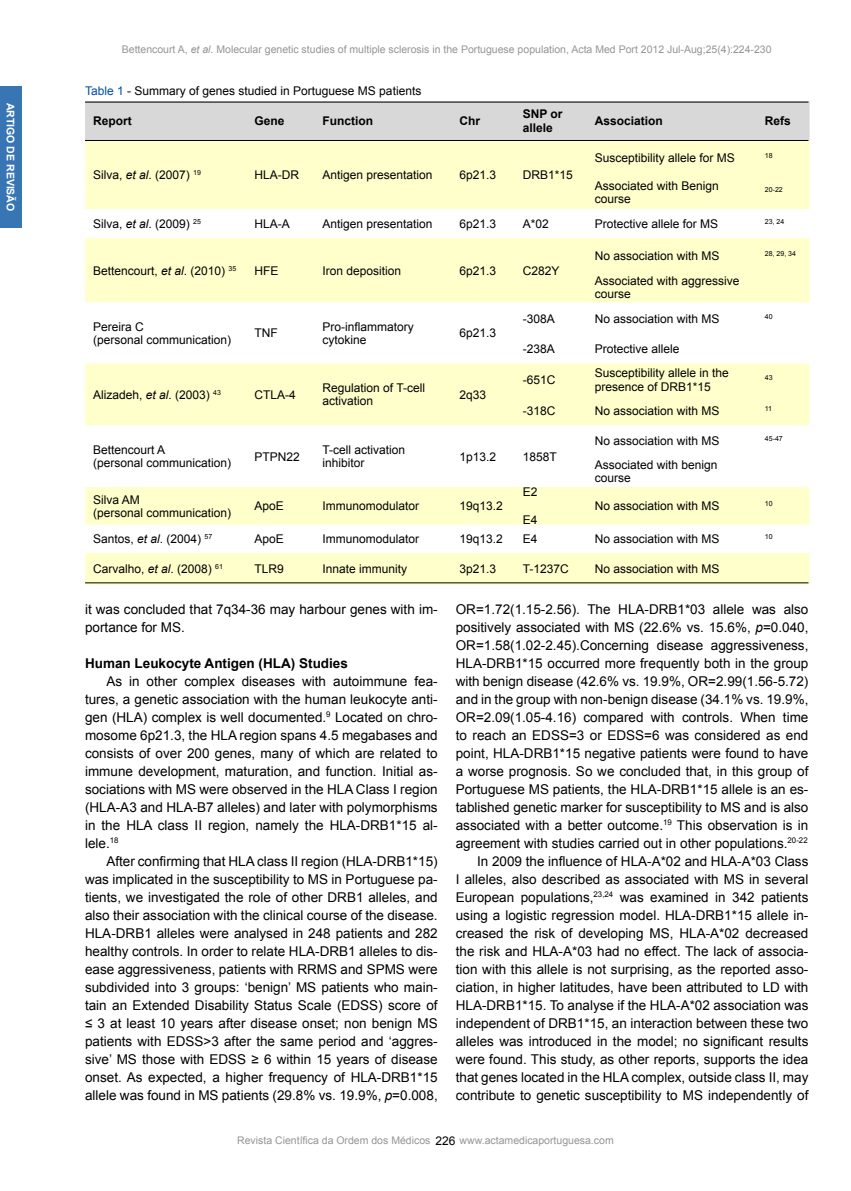
<style>
.page{position:relative;width:851px;height:1191px;background:#fff}
.page>*{position:absolute;margin:0;border:0;box-sizing:border-box;transform-origin:0 0}
.t1{font:13.5px/18px "Arial";color:#000;text-align:justify}
.t2{font:700 13.5px "Arial";color:#000}
.t3{font:12px/13.2px "Arial";color:#000}
.t4{font:700 12px/13.2px "Arial";color:#000}
.t5{font:10.5px "Arial";color:#939598}
.t6{font:700 10.5px "Arial";color:#fff}
.t7{font:7.05px "Arial";color:#000}
.s1{font-style:italic}
.s2{color:#034ea2}
</style>
<div class="page">
<div style="left:85px;top:101px;width:724px;height:39px;background:#d8d8d8"></div>
<svg style="left:85px;top:140px;width:724px;height:445px;fill:#ffc"></svg>
<hr style="left:85px;top:102px;width:723px;height:1px;background:#000">
<hr style="left:85px;top:140px;width:723px;height:1px;background:#000">
<hr style="left:85px;top:582px;width:723px;height:1px;background:#000">
<div style="left:0;top:86px;width:22px;height:142px;background:#3775b4"></div>
<p class="t6" style="left:18px;top:103px;width:110px;rotate:90deg">ARTIGO DE REVISÃO</p>
<p class="t5" style="left:122px;top:43px;width:651px">Bettencourt A, <span class="s1">et al</span>. Molecular genetic studies of multiple sclerosis in the Portuguese population, Acta Med Port 2012 Jul-Aug;25(4):224-230</p>
<p class="t3" style="left:85px;top:84px;width:338px"><span class="s2">Table 1</span> - Summary of genes studied in Portuguese MS patients</p>
<p class="t4" style="left:93px;top:114px;width:40px">Report</p>
<p class="t4" style="left:254px;top:114px;width:32px">Gene</p>
<p class="t4" style="left:322px;top:114px;width:52px">Function</p>
<p class="t4" style="left:459px;top:114px;width:22px">Chr</p>
<p class="t4" style="left:523px;top:108px;width:41px">SNP or allele</p>
<p class="t4" style="left:595px;top:114px;width:70px">Association</p>
<p class="t4" style="left:765px;top:114px;width:28px">Refs</p>
<p class="t3" style="left:93px;top:168px;width:109px">Silva, <span class="s1">et al</span>. (2007) <sup>19</sup></p>
<p class="t3" style="left:254px;top:168px;width:46px">HLA-DR</p>
<p class="t3" style="left:322px;top:168px;width:112px">Antigen presentation</p>
<p class="t3" style="left:459px;top:168px;width:38px">6p21.3</p>
<p class="t3" style="left:523px;top:168px;width:52px">DRB1*15</p>
<p class="t3" style="left:595px;top:151px;width:142px">Susceptibility allele for MS</p>
<p class="t7" style="left:765px;top:151px;width:9px">18</p>
<p class="t3" style="left:595px;top:179px;width:126px">Associated with Benign course</p>
<p class="t7" style="left:765px;top:185px;width:19px">20-22</p>
<p class="t3" style="left:93px;top:217px;width:109px">Silva, <span class="s1">et al</span>. (2009) <sup>25</sup></p>
<p class="t3" style="left:254px;top:217px;width:37px">HLA-A</p>
<p class="t3" style="left:322px;top:217px;width:112px">Antigen presentation</p>
<p class="t3" style="left:459px;top:217px;width:38px">6p21.3</p>
<p class="t3" style="left:523px;top:217px;width:28px">A*02</p>
<p class="t3" style="left:595px;top:217px;width:125px">Protective allele for MS</p>
<p class="t7" style="left:765px;top:217px;width:21px">23, 24</p>
<p class="t3" style="left:93px;top:264px;width:145px">Bettencourt, <span class="s1">et al</span>. (2010) <sup>35</sup></p>
<p class="t3" style="left:254px;top:264px;width:25px">HFE</p>
<p class="t3" style="left:322px;top:264px;width:80px">Iron deposition</p>
<p class="t3" style="left:459px;top:264px;width:38px">6p21.3</p>
<p class="t3" style="left:523px;top:264px;width:38px">C282Y</p>
<p class="t3" style="left:595px;top:249px;width:126px">No association with MS</p>
<p class="t7" style="left:765px;top:248px;width:33px">28, 29, 34</p>
<p class="t3" style="left:595px;top:274px;width:146px">Associated with aggressive course</p>
<p class="t3" style="left:93px;top:320px;width:140px">Pereira C<br>(personal communication)</p>
<p class="t3" style="left:254px;top:327px;width:25px">TNF</p>
<p class="t3" style="left:322px;top:320px;width:93px">Pro-inflammatory cytokine</p>
<p class="t3" style="left:459px;top:327px;width:38px">6p21.3</p>
<p class="t3" style="left:93px;top:388px;width:129px">Alizadeh, <span class="s1">et al</span>. (2003) <sup>43</sup></p>
<p class="t3" style="left:254px;top:388px;width:43px">CTLA-4</p>
<p class="t3" style="left:322px;top:381px;width:104px">Regulation of T-cell activation</p>
<p class="t3" style="left:459px;top:388px;width:28px">2q33</p>
<p class="t3" style="left:523px;top:312px;width:34px">-308A</p>
<p class="t3" style="left:595px;top:312px;width:126px">No association with MS</p>
<p class="t7" style="left:765px;top:311px;width:9px">40</p>
<p class="t3" style="left:523px;top:342px;width:34px">-238A</p>
<p class="t3" style="left:595px;top:342px;width:86px">Protective allele</p>
<p class="t3" style="left:523px;top:373px;width:34px">-651C</p>
<p class="t3" style="left:595px;top:367px;width:136px">Susceptibility allele in the presence of DRB1*15</p>
<p class="t7" style="left:765px;top:373px;width:9px">43</p>
<p class="t3" style="left:523px;top:404px;width:34px">-318C</p>
<p class="t3" style="left:595px;top:404px;width:126px">No association with MS</p>
<p class="t7" style="left:765px;top:404px;width:9px">11</p>
<p class="t3" style="left:93px;top:443px;width:140px">Bettencourt A<br>(personal communication)</p>
<p class="t3" style="left:254px;top:450px;width:47px">PTPN22</p>
<p class="t3" style="left:322px;top:443px;width:84px">T-cell activation inhibitor</p>
<p class="t3" style="left:459px;top:450px;width:38px">1p13.2</p>
<p class="t3" style="left:523px;top:450px;width:36px">1858T</p>
<p class="t3" style="left:93px;top:493px;width:140px">Silva AM<br>(personal communication)</p>
<p class="t3" style="left:254px;top:499px;width:31px">ApoE</p>
<p class="t3" style="left:322px;top:499px;width:98px">Immunomodulator</p>
<p class="t3" style="left:459px;top:499px;width:45px">19q13.2</p>
<p class="t3" style="left:523px;top:485px;width:16px">E2</p>
<p class="t3" style="left:523px;top:513px;width:16px">E4</p>
<p class="t3" style="left:595px;top:434px;width:126px">No association with MS</p>
<p class="t7" style="left:765px;top:433px;width:19px">45-47</p>
<p class="t3" style="left:595px;top:458px;width:124px">Associated with benign course</p>
<p class="t3" style="left:595px;top:499px;width:126px">No association with MS</p>
<p class="t7" style="left:765px;top:499px;width:9px">10</p>
<p class="t3" style="left:93px;top:532px;width:121px">Santos, <span class="s1">et al</span>. (2004) <sup>57</sup></p>
<p class="t3" style="left:254px;top:532px;width:31px">ApoE</p>
<p class="t3" style="left:322px;top:532px;width:98px">Immunomodulator</p>
<p class="t3" style="left:459px;top:532px;width:45px">19q13.2</p>
<p class="t3" style="left:523px;top:532px;width:16px">E4</p>
<p class="t3" style="left:595px;top:532px;width:126px">No association with MS</p>
<p class="t7" style="left:765px;top:532px;width:9px">10</p>
<p class="t3" style="left:93px;top:563px;width:131px">Carvalho, <span class="s1">et al</span>. (2008) <sup>61</sup></p>
<p class="t3" style="left:254px;top:563px;width:31px">TLR9</p>
<p class="t3" style="left:322px;top:563px;width:86px">Innate immunity</p>
<p class="t3" style="left:459px;top:563px;width:38px">3p21.3</p>
<p class="t3" style="left:523px;top:563px;width:48px">T-1237C</p>
<p class="t3" style="left:595px;top:563px;width:126px">No association with MS</p>
<p class="t1" style="left:85px;top:600px;width:354px">it was concluded that 7q34-36 may harbour genes with im&shy;portance for MS.</p>
<p class="t2" style="left:85px;top:654px;width:264px">Human Leukocyte Antigen (HLA) Studies</p>
<p class="t1" style="left:85px;top:672px;width:354px;text-indent:21px">As in other complex diseases with autoimmune fea&shy;tures, a genetic association with the human leukocyte anti&shy;gen (HLA) complex is well documented.<sup>9</sup> Located on chro&shy;mosome 6p21.3, the HLA region spans 4.5 megabases and consists of over 200 genes, many of which are related to immune development, maturation, and function. Initial as&shy;sociations with MS were observed in the HLA Class I region (HLA-A3 and HLA-B7 alleles) and later with polymorphisms in the HLA class II region, namely the HLA-DRB1*15 al&shy;lele.<sup>18</sup></p>
<p class="t1" style="left:85px;top:852px;width:354px;text-indent:21px">After confirming that HLA class II region (HLA-DRB1*15) was implicated in the susceptibility to MS in Portuguese pa&shy;tients, we investigated the role of other DRB1 alleles, and also their association with the clinical course of the disease.<br>HLA-DRB1 alleles were analysed in 248 patients and 282 healthy controls. In order to relate HLA-DRB1 alleles to dis&shy;ease aggressiveness, patients with RRMS and SPMS were subdivided into 3 groups: ‘benign’ MS patients who main&shy;tain an Extended Disability Status Scale (EDSS) score of ≤ 3 at least 10 years after disease onset; non benign MS patients with EDSS&gt;3 after the same period and ‘aggres&shy;sive’ MS those with EDSS ≥ 6 within 15 years of disease onset. As expected, a higher frequency of HLA-DRB1*15 allele was found in MS patients (29.8% vs. 19.9%, <span class="s1">p</span>=0.008,</p>
<p class="t1" style="left:456px;top:600px;width:354px;text-align:right">OR=1.72(1.15-2.56). The HLA-DRB1*03 allele was also positively associated with MS (22.6% vs. 15.6%, <span class="s1">p</span>=0.040, OR=1.58(1.02-2.45).Concerning disease aggressiveness, HLA-DRB1*15 occurred more frequently both in the group with benign disease (42.6% vs. 19.9%, OR=2.99(1.56-5.72) and in the group with non-benign disease (34.1% vs. 19.9%, OR=2.09(1.05-4.16) compared with controls. When time to reach an EDSS=3 or EDSS=6 was considered as end point, HLA-DRB1*15 negative patients were found to have a worse prognosis. So we concluded that, in this group of Portuguese MS patients, the HLA-DRB1*15 allele is an es&shy;tablished genetic marker for susceptibility to MS and is also associated with a better outcome.<sup>19</sup> This observation is in agreement with studies carried out in other populations.<sup>20-22<br></sup>In 2009 the influence of HLA-A*02 and HLA-A*03 Class<br>I alleles, also described as associated with MS in several European populations,<sup>23,24</sup> was examined in 342 patients using a logistic regression model. HLA-DRB1*15 allele in&shy;creased the risk of developing MS, HLA-A*02 decreased the risk and HLA-A*03 had no effect. The lack of associa&shy;tion with this allele is not surprising, as the reported asso&shy;ciation, in higher latitudes, have been attributed to LD with HLA-DRB1*15. To analyse if the HLA-A*02 association was independent of DRB1*15, an interaction between these two alleles was introduced in the model; no significant results were found. This study, as other reports, supports the idea that genes located in the HLA complex, outside class II, may contribute to genetic susceptibility to MS independently of</p>
<p class="t3" style="left:435px;top:1133px;width:22px">226</p>
<p class="t5" style="left:237px;top:1133px;width:195px">Revista Científica da Ordem dos Médicos</p>
<p class="t5" style="left:459px;top:1133px;width:156px">www.actamedicaportuguesa.com</p>
</div>
